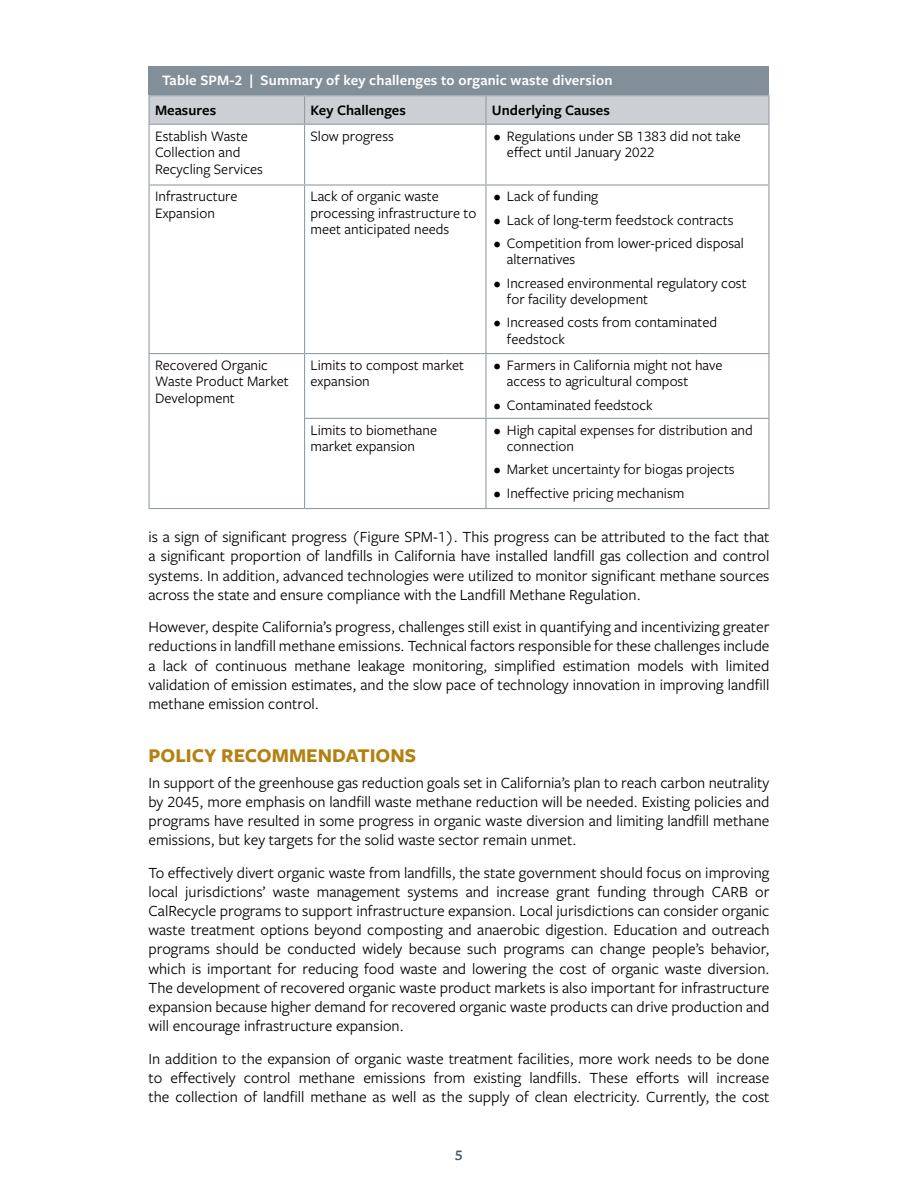
<style>
.page{position:relative;width:918px;height:1188px;background:#fff}
.page>*{position:absolute;margin:0;border:0;box-sizing:border-box;transform-origin:0 0}
._2__2nd-Level_Sub_he{font:700 20.25px "Freight Sans Pro";color:#b48010}
._4__Body_copy_format{font:16.2px/19.2px "Freight Sans Pro";color:#000;text-align:justify}
.TABLES_not_bold{font:15px/16.5px "Freight Sans Pro";color:#000}
._8__FIGURE_HEADER_-N{font:600 15px "Freight Sans Pro";letter-spacing:.01em;color:#fff}
.TABLES_bold{font:600 15px "Freight Sans Pro";color:#000}
.t1{font:600 15px "Freight Micro Pro";color:#485865}
</style>
<div class="page">
<div style="left:148px;top:67px;width:622px;height:28px;background:#828e98"></div>
<hr style="left:148px;top:95px;width:157px;height:1px;background:#939da7">
<hr style="left:148px;top:96px;width:2px;height:28px;background:#939da7">
<hr style="left:305px;top:95px;width:181px;height:1px;background:#939da7">
<svg style="left:149px;top:96px;width:619px;height:28px;background:#caced3"></svg>
<hr style="left:486px;top:95px;width:284px;height:1px;background:#939da7">
<hr style="left:485px;top:96px;width:2px;height:28px;background:#939da7">
<hr style="left:768px;top:96px;width:2px;height:28px;background:#939da7">
<hr style="left:148px;top:124px;width:157px;height:1px;background:#939da7">
<hr style="left:148px;top:125px;width:2px;height:59px;background:#939da7">
<hr style="left:305px;top:124px;width:181px;height:1px;background:#939da7">
<hr style="left:304px;top:125px;width:1px;height:59px;background:#939da7">
<hr style="left:486px;top:124px;width:284px;height:1px;background:#939da7">
<hr style="left:485px;top:125px;width:2px;height:59px;background:#939da7">
<hr style="left:768px;top:125px;width:2px;height:59px;background:#939da7">
<hr style="left:148px;top:184px;width:157px;height:2px;background:#939da7">
<hr style="left:148px;top:186px;width:2px;height:167px;background:#939da7">
<hr style="left:305px;top:184px;width:181px;height:2px;background:#939da7">
<hr style="left:304px;top:186px;width:1px;height:167px;background:#939da7">
<hr style="left:486px;top:184px;width:284px;height:2px;background:#939da7">
<hr style="left:485px;top:186px;width:2px;height:167px;background:#939da7">
<hr style="left:768px;top:186px;width:2px;height:167px;background:#939da7">
<hr style="left:148px;top:353px;width:157px;height:1px;background:#939da7">
<hr style="left:148px;top:354px;width:2px;height:64px;background:#939da7">
<hr style="left:305px;top:353px;width:181px;height:1px;background:#939da7">
<hr style="left:304px;top:354px;width:1px;height:64px;background:#939da7">
<hr style="left:486px;top:353px;width:284px;height:1px;background:#939da7">
<hr style="left:485px;top:354px;width:2px;height:64px;background:#939da7">
<hr style="left:768px;top:354px;width:2px;height:64px;background:#939da7">
<hr style="left:148px;top:418px;width:2px;height:90px;background:#939da7">
<hr style="left:304px;top:418px;width:182px;height:1px;background:#939da7">
<hr style="left:304px;top:419px;width:1px;height:89px;background:#939da7">
<hr style="left:486px;top:418px;width:284px;height:1px;background:#939da7">
<hr style="left:485px;top:419px;width:2px;height:89px;background:#939da7">
<hr style="left:768px;top:419px;width:2px;height:89px;background:#939da7">
<hr style="left:148px;top:508px;width:157px;height:1px;background:#939da7">
<hr style="left:305px;top:508px;width:181px;height:1px;background:#939da7">
<hr style="left:486px;top:508px;width:284px;height:1px;background:#939da7">
<p class="_8__FIGURE_HEADER_-N" style="left:162px;top:70px;width:452px">Table SPM-2 | Summary of key challenges to organic waste diversion</p>
<p class="TABLES_bold" style="left:155px;top:100px;width:63px">Measures</p>
<p class="TABLES_bold" style="left:311px;top:100px;width:97px">Key Challenges</p>
<p class="TABLES_bold" style="left:492px;top:100px;width:119px">Underlying Causes</p>
<p class="TABLES_not_bold" style="left:155px;top:127px;width:109px">Establish Waste<br>Collection and<br>Recycling Services</p>
<p class="TABLES_not_bold" style="left:311px;top:127px;width:85px">Slow progress</p>
<p class="TABLES_not_bold" style="left:507px;top:127px;width:235px;text-indent:-14px">• Regulations under SB 1383 did not take effect until January 2022</p>
<p class="TABLES_not_bold" style="left:155px;top:188px;width:84px">Infrastructure<br>Expansion</p>
<p class="TABLES_not_bold" style="left:311px;top:188px;width:167px">Lack of organic waste processing infrastructure to meet anticipated needs</p>
<p class="TABLES_not_bold" style="left:493px;top:188px;width:106px">• Lack of funding</p>
<p class="TABLES_not_bold" style="left:493px;top:211px;width:242px">• Lack of long-term feedstock contracts</p>
<p class="TABLES_not_bold" style="left:507px;top:234px;width:238px;text-indent:-14px">• Competition from lower-priced disposal alternatives</p>
<p class="TABLES_not_bold" style="left:507px;top:274px;width:241px;text-indent:-14px">• Increased environmental regulatory cost for facility development</p>
<p class="TABLES_not_bold" style="left:507px;top:314px;width:212px;text-indent:-14px">• Increased costs from contaminated feedstock</p>
<p class="TABLES_not_bold" style="left:155px;top:356px;width:135px">Recovered Organic<br>Waste Product Market<br>Development</p>
<p class="TABLES_not_bold" style="left:311px;top:356px;width:155px">Limits to compost market expansion</p>
<p class="TABLES_not_bold" style="left:507px;top:356px;width:217px;text-indent:-14px">• Farmers in California might not have access to agricultural compost</p>
<p class="TABLES_not_bold" style="left:493px;top:396px;width:161px">• Contaminated feedstock</p>
<p class="TABLES_not_bold" style="left:311px;top:421px;width:128px">Limits to biomethane market expansion</p>
<p class="TABLES_not_bold" style="left:507px;top:421px;width:247px;text-indent:-14px">• High capital expenses for distribution and connection</p>
<p class="TABLES_not_bold" style="left:493px;top:461px;width:243px">• Market uncertainty for biogas projects</p>
<p class="TABLES_not_bold" style="left:493px;top:484px;width:193px">• Ineffective pricing mechanism</p>
<p class="_4__Body_copy_format" style="left:148px;top:527px;width:623px">is a sign of significant progress (Figure SPM-1). This progress can be attributed to the fact that a significant proportion of landfills in California have installed landfill gas collection and control systems. In addition, advanced technologies were utilized to monitor significant methane sources across the state and ensure compliance with the Landfill Methane Regulation.</p>
<p class="_4__Body_copy_format" style="left:148px;top:617px;width:623px">However, despite California’s progress, challenges still exist in quantifying and incentivizing greater reductions in landfill methane emissions. Technical factors responsible for these challenges include a lack of continuous methane leakage monitoring, simplified estimation models with limited validation of emission estimates, and the slow pace of technology innovation in improving landfill methane emission control.</p>
<p class="_2__2nd-Level_Sub_he" style="left:148px;top:742px;width:269px">POLICY RECOMMENDATIONS</p>
<p class="_4__Body_copy_format" style="left:148px;top:772px;width:622px">In support of the greenhouse gas reduction goals set in California’s plan to reach carbon neutrality by 2045, more emphasis on landfill waste methane reduction will be needed. Existing policies and programs have resulted in some progress in organic waste diversion and limiting landfill methane emissions, but key targets for the solid waste sector remain unmet.</p>
<p class="_4__Body_copy_format" style="left:148px;top:862px;width:623px">To effectively divert organic waste from landfills, the state government should focus on improving local jurisdictions’ waste management systems and increase grant funding through CARB or CalRecycle programs to support infrastructure expansion. Local jurisdictions can consider organic waste treatment options beyond composting and anaerobic digestion. Education and outreach programs should be conducted widely because such programs can change people’s behavior, which is important for reducing food waste and lowering the cost of organic waste diversion.<br>The development of recovered organic waste product markets is also important for infrastructure expansion because higher demand for recovered organic waste products can drive production and will encourage infrastructure expansion.</p>
<p class="_4__Body_copy_format" style="left:148px;top:1048px;width:623px">In addition to the expansion of organic waste treatment facilities, more work needs to be done to effectively control methane emissions from existing landfills. These efforts will increase the collection of landfill methane as well as the supply of clean electricity. Currently, the cost</p>
<p class="t1" style="left:455px;top:1145px;width:9px">5</p>
</div>
